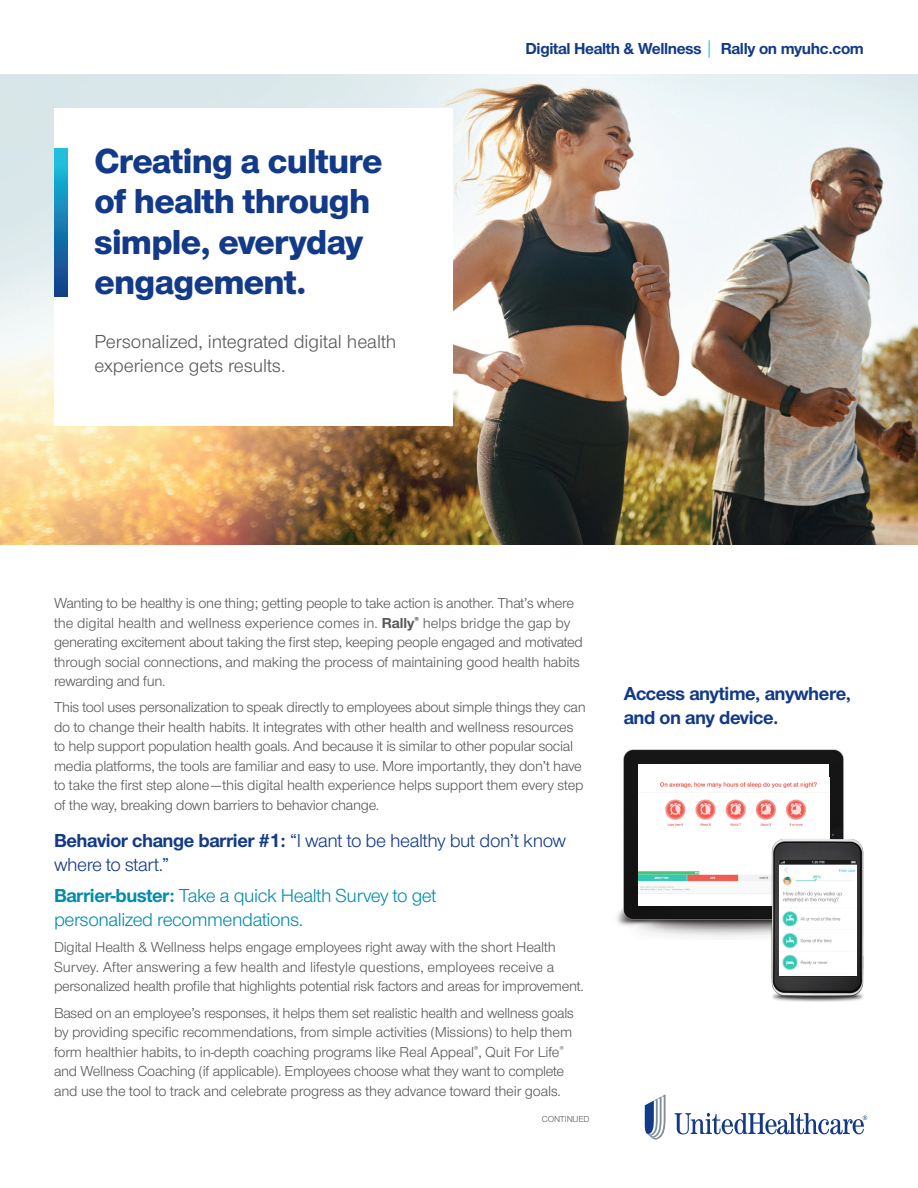
<style>
.page{position:relative;width:918px;height:1188px;background:#fff}
.page>*{position:absolute;margin:0;border:0;box-sizing:border-box;transform-origin:0 0}
.H1_Box{font:800 36px/40.5px "UHC Sans";letter-spacing:-.02em;color:#133a88}
.H4{font:19.5px/24px "UHC Sans";letter-spacing:-.02em;color:#008cab}
.H4-2{font:19.5px/24px "UHC Sans";letter-spacing:-.02em;color:#133a88}
.Lead_In{font:19.5px/24px "UHC Sans";color:#57585a}
.Body{font:700 19.5px/24px "UHC Sans";letter-spacing:-.02em;color:#133a88}
.t1{font:700 16.5px "UHC Sans";letter-spacing:-.02em;color:#133a88}
.Body-2{font:15px/19.5px "UHC Sans";letter-spacing:-.02em;color:#57585a}
.Disclaimer_Copyrigh{font:9px "UHC Sans";letter-spacing:-.02em;color:#57585a}
.s1{font-weight:400;font-size:20.7px;color:#22bfdc}
.s2{font-weight:700}
</style>
<div class="page">
<img style="left:0;top:74px;width:918px;height:470px">
<svg style="left:675px;top:1113px;width:192px;height:21px"></svg>
<svg style="left:645px;top:1094px;width:21px;height:46px"></svg>
<div style="left:54px;top:108px;width:398px;height:318px;background:#fff"></div>
<svg style="left:54px;top:148px;width:14px;height:149px;background:#1680b3"></svg>
<img style="left:617px;top:749px;width:227px;height:188px">
<div style="left:639px;top:764px;width:190px;height:142px;background:#fff"></div>
<img style="left:639px;top:782px;width:178px;height:109px">
<img style="left:765px;top:833px;width:99px;height:169px">
<img style="left:779px;top:865px;width:76px;height:111px">
<p class="H1_Box" style="left:94px;top:139px;width:289px">Creating a culture of health through simple, everyday engagement.</p>
<p class="Lead_In" style="left:94px;top:328px;width:303px">Personalized, integrated digital health experience gets results.</p>
<p class="t1" style="left:526px;top:37px;width:340px">Digital Health &amp; Wellness <span class="s1">|</span> Rally on myuhc.com</p>
<p class="Body-2" style="left:54px;top:593px;width:531px">Wanting to be healthy is one thing; getting people to take action is another. That’s where the digital health and wellness experience comes in. <span class="s2">Rally</span><sup>®</sup> helps bridge the gap by generating excitement about taking the first step, keeping people engaged and motivated through social connections, and making the process of maintaining good health habits rewarding and fun.</p>
<p class="Body-2" style="left:54px;top:697px;width:533px">This tool uses personalization to speak directly to employees about simple things they can do to change their health habits. It integrates with other health and wellness resources to help support population health goals. And because it is similar to other popular social media platforms, the tools are familiar and easy to use. More importantly, they don’t have to take the first step alone—this digital health experience helps support them every step of the way, breaking down barriers to behavior change.</p>
<p class="H4-2" style="left:54px;top:828px;width:514px"><span class="s2">Behavior change barrier #1:</span> “I want to be healthy but don’t know where to start.”</p>
<p class="H4" style="left:54px;top:883px;width:384px"><span class="s2">Barrier-buster:</span> Take a quick Health Survey to get personalized recommendations.</p>
<p class="Body-2" style="left:54px;top:937px;width:531px">Digital Health &amp; Wellness helps engage employees right away with the short Health<br>Survey. After answering a few health and lifestyle questions, employees receive a personalized health profile that highlights potential risk factors and areas for improvement.</p>
<p class="Body-2" style="left:54px;top:1002px;width:521px">Based on an employee’s responses, it helps them set realistic health and wellness goals by providing specific recommendations, from simple activities (Missions) to help them form healthier habits, to in-depth coaching programs like Real Appeal<sup>®</sup>, Quit For Life<sup>® </sup>and Wellness Coaching (if applicable). Employees choose what they want to complete and use the tool to track and celebrate progress as they advance toward their goals.</p>
<p class="Disclaimer_Copyrigh" style="left:542px;top:1113px;width:49px">CONTINUED</p>
<p class="Body" style="left:624px;top:680px;width:229px">Access anytime, anywhere, and on any device.</p>
</div>
